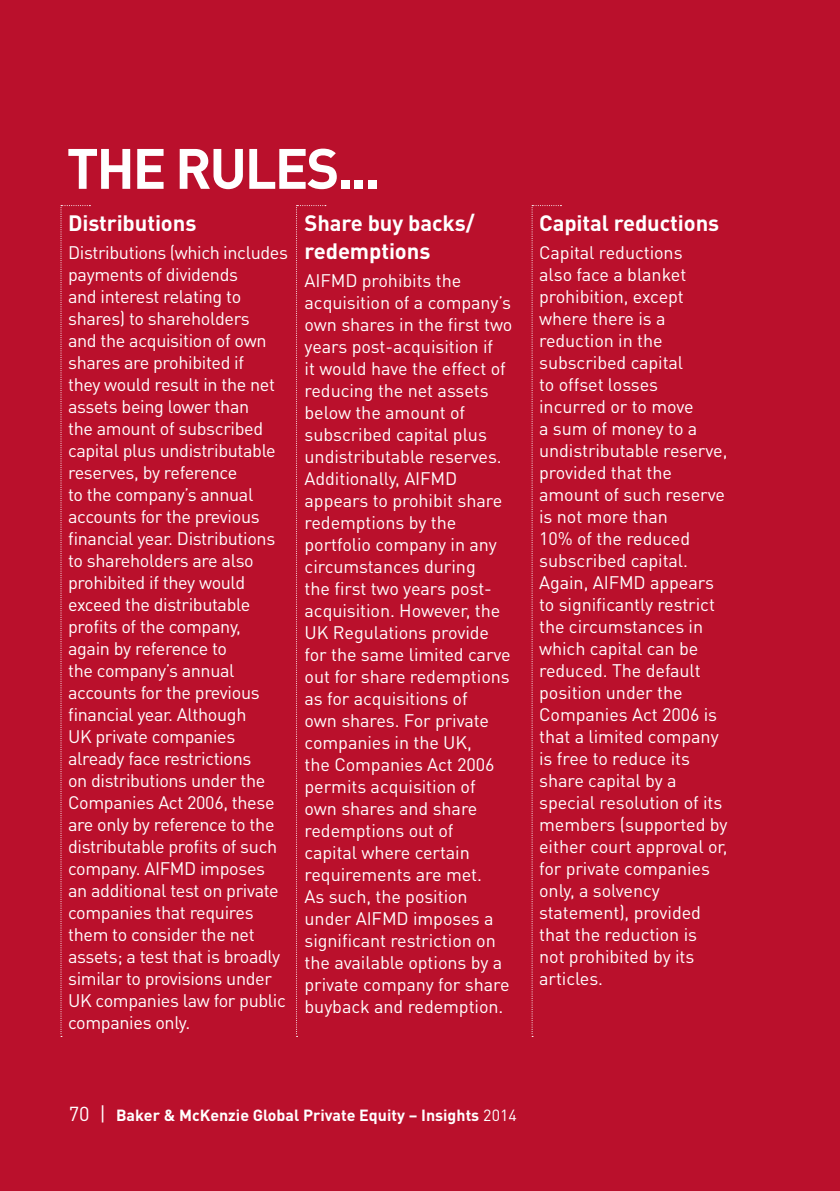
<style>
.page{position:relative;width:840px;height:1191px;background:#fff}
.page>*{position:absolute;margin:0;border:0;box-sizing:border-box;transform-origin:0 0}
.t1{font:700 56px "DINOT";letter-spacing:-.04em;color:#fff}
.t2{font:700 22px/28px "DINOT";letter-spacing:-.005em;color:#fff}
.t3{font:18px/22px "DINOT";letter-spacing:-.005em;color:#fff}
.t4{font:700 16px "DINOT";color:#fff}
.s1{font-weight:400;font-size:20px}
.s2{font-weight:400}
</style>
<div class="page">
<div style="left:0;top:0;width:839px;height:1191px;background:#ba102c"></div>
<svg style="left:60px;top:205px;width:30px;height:832px"></svg>
<svg style="left:296px;top:205px;width:30px;height:832px"></svg>
<svg style="left:531px;top:205px;width:30px;height:832px"></svg>
<h1 class="t1" style="left:67px;top:130px;width:315px">THE RULES...</h1>
<p class="t2" style="left:68px;top:208px;width:130px">Distributions</p>
<p class="t3" style="left:68px;top:241px;width:221px">Distributions (which includes payments of dividends<br>and interest relating to shares) to shareholders<br>and the acquisition of own shares are prohibited if<br>they would result in the net assets being lower than<br>the amount of subscribed capital plus undistributable reserves, by reference<br>to the company’s annual accounts for the previous financial year. Distributions to shareholders are also prohibited if they would exceed the distributable profits of the company,<br>again by reference to<br>the company’s annual accounts for the previous financial year. Although<br>UK private companies already face restrictions<br>on distributions under the<br>Companies Act 2006, these are only by reference to the distributable profits of such company. AIFMD imposes an additional test on private companies that requires them to consider the net assets; a test that is broadly similar to provisions under<br>UK companies law for public companies only.</p>
<p class="t2" style="left:304px;top:208px;width:171px">Share buy backs/ redemptions</p>
<p class="t3" style="left:304px;top:269px;width:209px">AIFMD prohibits the acquisition of a company’s own shares in the first two years post-acquisition if<br>it would have the effect of reducing the net assets below the amount of subscribed capital plus undistributable reserves.<br>Additionally, AIFMD appears to prohibit share redemptions by the portfolio company in any circumstances during<br>the first two years post&shy;acquisition. However, the<br>UK Regulations provide for the same limited carve out for share redemptions as for acquisitions of<br>own shares. For private companies in the UK,<br>the Companies Act 2006 permits acquisition of own shares and share redemptions out of<br>capital where certain requirements are met.<br>As such, the position under AIFMD imposes a significant restriction on the available options by a private company for share buyback and redemption.</p>
<p class="t2" style="left:539px;top:208px;width:181px">Capital reductions</p>
<p class="t3" style="left:539px;top:241px;width:190px">Capital reductions<br>also face a blanket prohibition, except where there is a reduction in the subscribed capital<br>to offset losses incurred or to move<br>a sum of money to a undistributable reserve, provided that the amount of such reserve is not more than<br>10% of the reduced subscribed capital.<br>Again, AIFMD appears to significantly restrict the circumstances in which capital can be reduced. The default position under the<br>Companies Act 2006 is that a limited company is free to reduce its share capital by a special resolution of its members (supported by either court approval or, for private companies only, a solvency statement), provided that the reduction is<br>not prohibited by its articles.</p>
<p class="t4" style="left:69px;top:1104px;width:449px"><span class="s1">70 |</span> Baker &amp; McKenzie Global Private Equity – Insights <span class="s2">2014</span></p>
</div>
